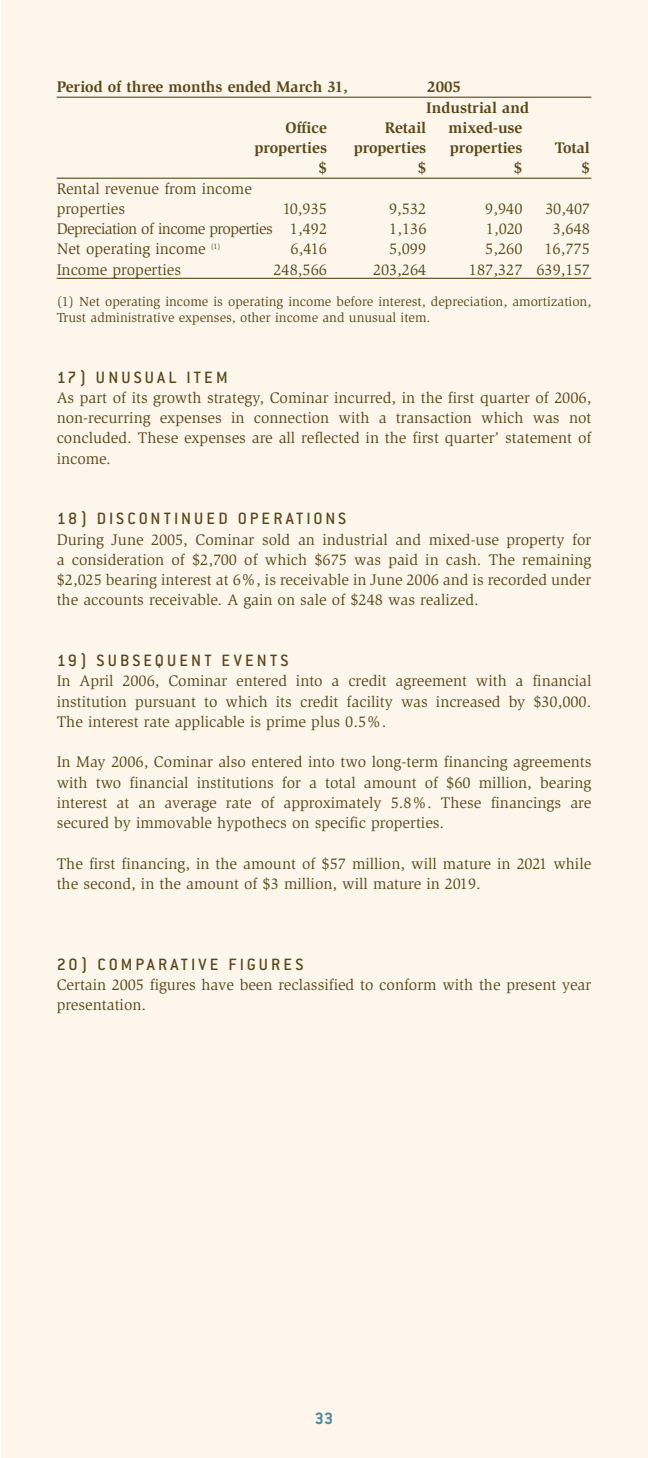
<style>
.page{position:relative;width:648px;height:1458px;background:#fff}
.page>*{position:absolute;margin:0;border:0;box-sizing:border-box;transform-origin:0 0}
.t1{font:500 18px "Conduit ITC";letter-spacing:.18em;color:#5a471a}
.t2{font:700 18px "Conduit ITC";color:#4e88a1}
.t3{font:15.75px/20.2px "Slimbach";color:#5a471a;text-align:justify}
.t4{font:700 15.75px/20.2px "Slimbach";color:#5a471a}
.t5{font:15.75px "Slimbach";letter-spacing:-.035em;color:#5a471a}
.t6{font:13.5px/15.8px "Slimbach";color:#5a471a}
</style>
<div class="page">
<div style="left:1px;top:0;width:647px;height:1458px;background:#fef6eb"></div>
<hr style="left:0;top:0;width:1px;height:1458px;background:#fef6eb">
<hr style="left:57px;top:97px;width:534px;height:1px;background:#5a471a">
<hr style="left:57px;top:178px;width:534px;height:1px;background:#5a471a">
<hr style="left:57px;top:278px;width:534px;height:1px;background:#5a471a">
<p class="t4" style="left:57px;top:78px;width:293px">Period of three months ended March 31,</p>
<p class="t4" style="left:426px;top:78px;width:104px">2005<br>Industrial and</p>
<p class="t4" style="left:286px;top:119px;width:43px">Office</p>
<p class="t4" style="left:385px;top:119px;width:43px">Retail</p>
<p class="t4" style="left:448px;top:119px;width:76px">mixed-use</p>
<p class="t4" style="left:254px;top:139px;width:74px">properties</p>
<p class="t4" style="left:354px;top:139px;width:74px">properties</p>
<p class="t4" style="left:450px;top:139px;width:74px">properties</p>
<p class="t4" style="left:555px;top:139px;width:36px">Total</p>
<p class="t4" style="left:319px;top:159px;width:10px">$</p>
<p class="t4" style="left:418px;top:159px;width:10px">$</p>
<p class="t4" style="left:514px;top:159px;width:10px">$</p>
<p class="t4" style="left:581px;top:159px;width:10px">$</p>
<p class="t3" style="left:57px;top:179px;width:197px">Rental revenue from income properties</p>
<p class="t3" style="left:283px;top:200px;width:46px">10,935</p>
<p class="t3" style="left:389px;top:200px;width:39px">9,532</p>
<p class="t3" style="left:485px;top:200px;width:39px">9,940</p>
<p class="t3" style="left:545px;top:200px;width:46px">30,407</p>
<p class="t5" style="left:57px;top:223px;width:272px">Depreciation of income properties 1,492</p>
<p class="t3" style="left:389px;top:220px;width:39px">1,136</p>
<p class="t3" style="left:486px;top:220px;width:38px">1,020</p>
<p class="t3" style="left:553px;top:220px;width:39px">3,648</p>
<p class="t3" style="left:57px;top:240px;width:165px">Net operating income <sup>(1)</sup></p>
<p class="t3" style="left:291px;top:240px;width:38px">6,416</p>
<p class="t3" style="left:389px;top:240px;width:39px">5,099</p>
<p class="t3" style="left:485px;top:240px;width:39px">5,260</p>
<p class="t3" style="left:544px;top:240px;width:47px">16,775</p>
<p class="t3" style="left:57px;top:260px;width:126px">Income properties</p>
<p class="t3" style="left:273px;top:260px;width:55px">248,566</p>
<p class="t3" style="left:373px;top:260px;width:55px">203,264</p>
<p class="t3" style="left:469px;top:260px;width:123px">187,327 639,157</p>
<p class="t6" style="left:57px;top:295px;width:536px">(1) Net operating income is operating income before interest, depreciation, amortization,<br>Trust administrative expenses, other income and unusual item.</p>
<p class="t1" style="left:57px;top:371px;width:172px">17) UNUSUAL ITEM</p>
<p class="t3" style="left:57px;top:389px;width:536px">As part of its growth strategy, Cominar incurred, in the first quarter of 2006, non-recurring expenses in connection with a transaction which was not concluded. These expenses are all reflected in the first quarter’ statement of income.</p>
<p class="t1" style="left:57px;top:513px;width:291px">18) DISCONTINUED OPERATIONS</p>
<p class="t3" style="left:57px;top:530px;width:536px">During June 2005, Cominar sold an industrial and mixed-use property for a consideration of $2,700 of which $675 was paid in cash. The remaining $2,025 bearing interest at 6%, is receivable in June 2006 and is recorded under the accounts receivable. A gain on sale of $248 was realized.</p>
<p class="t1" style="left:57px;top:655px;width:233px">19) SUBSEQUENT EVENTS</p>
<p class="t3" style="left:57px;top:672px;width:536px">In April 2006, Cominar entered into a credit agreement with a financial institution pursuant to which its credit facility was increased by $30,000.<br>The interest rate applicable is prime plus 0.5%.</p>
<p class="t3" style="left:57px;top:753px;width:536px">In May 2006, Cominar also entered into two long-term financing agreements with two financial institutions for a total amount of $60 million, bearing interest at an average rate of approximately 5.8%. These financings are secured by immovable hypothecs on specific properties.</p>
<p class="t3" style="left:57px;top:854px;width:536px">The first financing, in the amount of $57 million, will mature in 2021 while the second, in the amount of $3 million, will mature in 2019.</p>
<p class="t1" style="left:57px;top:959px;width:248px">20) COMPARATIVE FIGURES</p>
<p class="t3" style="left:57px;top:976px;width:536px">Certain 2005 figures have been reclassified to conform with the present year presentation.</p>
<p class="t2" style="left:315px;top:1412px;width:20px">33</p>
</div>
